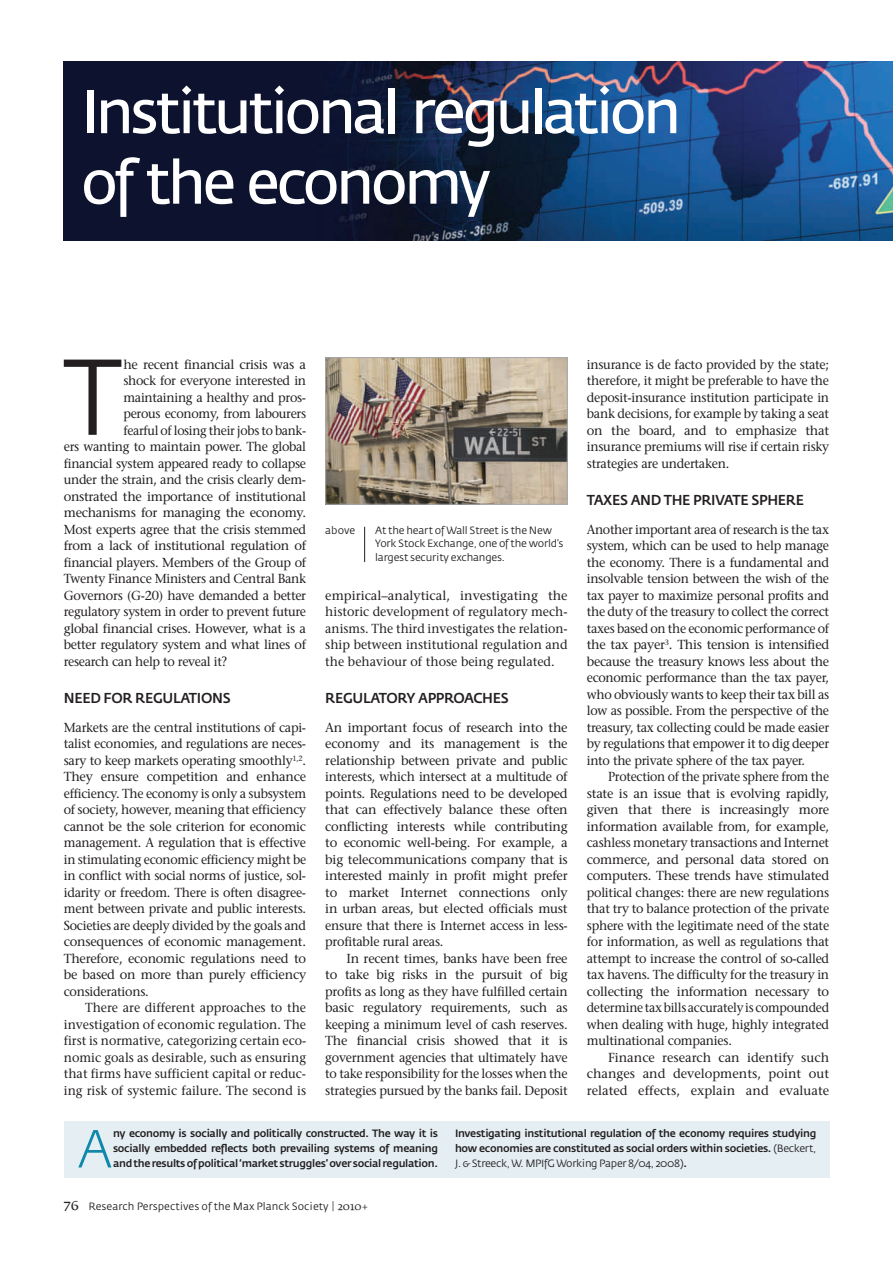
<style>
.page{position:relative;width:893px;height:1263px;background:#fff}
.page>*{position:absolute;margin:0;border:0;box-sizing:border-box;transform-origin:0 0}
.t1{font:106.35px "Fedra Sans";color:#231f20;scale:.96 1}
.t2{font:60px/70.5px "Fedra Sans";letter-spacing:-.075em;color:#fff}
.t3{font:300 52.95px "Fedra Sans";color:#0f88ac}
.t4{font:500 14.25px "Fedra Sans";letter-spacing:-.02em;color:#231f20;scale:.96 1}
.t5{font:13.05px/16.5px "Stone Serif";letter-spacing:-.025em;color:#231f20;text-align:justify;scale:.96 1}
.t6{font:13.05px/16.5px "Stone Serif";letter-spacing:-.025em;color:#231f20;text-align:justify}
.t7{font:13.05px/16.5px "Stone Serif";letter-spacing:-.025em;color:#231f20;text-align:justify;scale:.94 1}
.t8{font:500 10.5px/15px "Fedra Sans";letter-spacing:-.03em;color:#231f20;text-align:justify}
.t9{font:10.5px/13.5px "Fedra Sans";letter-spacing:-.02em;color:#231f20}
.t10{font:10.5px "Fedra Sans";color:#231f20}
.s1{font-weight:400}
.s2{font-family:"Fedra Serif B Book SC";font-size:15px}
.s3{font-family:"Fedra Serif B Book SC"}
</style>
<div class="page">
<img style="left:64px;top:62px;width:829px;height:178px">
<div style="left:64px;top:1121px;width:765px;height:57px;background:#e4eef3"></div>
<img style="left:327px;top:359px;width:239px;height:144px">
<div style="left:325px;top:357px;width:243px;height:148px;border:1px solid #a8a9ad"></div>
<hr style="left:364px;top:527px;width:1px;height:35px;background:#231f20">
<h2 class="t2" style="left:81px;top:79px;width:602px">Institutional regulation of the economy</h2>
<h1 class="t1" style="left:64px;top:341px;width:62px">T</h1>
<p class="t6" style="left:123px;top:356px;width:184px">he recent financial crisis was a</p>
<p class="t5" style="left:123px;top:372px;width:192px">shock for everyone interested in</p>
<p class="t5" style="left:123px;top:389px;width:192px">maintaining a healthy and pros-</p>
<p class="t5" style="left:123px;top:405px;width:192px">perous economy, from labourers</p>
<p class="t7" style="left:123px;top:422px;width:196px">fearful of losing their jobs to bank-</p>
<p class="t5" style="left:64px;top:438px;width:254px">ers wanting to maintain power. The global</p>
<p class="t5" style="left:64px;top:455px;width:254px">financial system appeared ready to collapse</p>
<p class="t5" style="left:64px;top:471px;width:254px">under the strain, and the crisis clearly dem-</p>
<p class="t6" style="left:64px;top:488px;width:244px">onstrated the importance of institutional</p>
<p class="t6" style="left:64px;top:504px;width:244px">mechanisms for managing the economy.</p>
<p class="t5" style="left:64px;top:521px;width:254px">Most experts agree that the crisis stemmed</p>
<p class="t6" style="left:64px;top:537px;width:244px">from a lack of institutional regulation of</p>
<p class="t5" style="left:64px;top:554px;width:254px">financial players. Members of the Group of</p>
<p class="t5" style="left:64px;top:570px;width:254px">Twenty Finance Ministers and Central Bank</p>
<p class="t6" style="left:64px;top:587px;width:244px">Governors (G-20) have demanded a better</p>
<p class="t5" style="left:64px;top:603px;width:254px">regulatory system in order to prevent future</p>
<p class="t6" style="left:64px;top:620px;width:244px">global financial crises. However, what is a</p>
<p class="t6" style="left:64px;top:636px;width:244px">better regulatory system and what lines of</p>
<p class="t5" style="left:64px;top:653px;width:172px">research can help to reveal it?</p>
<p class="t4" style="left:64px;top:690px;width:175px">Need for regulatioNs</p>
<p class="t5" style="left:64px;top:719px;width:254px">Markets are the central institutions of capi&shy;talist economies, and regulations are neces&shy;sary to keep markets operating smoothly<sup>1,2</sup>.<br>They ensure competition and enhance efficiency. The economy is only a subsystem of society, however, meaning that efficiency cannot be the sole criterion for economic management. A regulation that is effective in stimulating economic efficiency might be in conflict with social norms of justice, sol&shy;idarity or freedom. There is often disagree&shy;ment between private and public interests.<br>Societies are deeply divided by the goals and consequences of economic management.<br>Therefore, economic regulations need to be based on more than purely efficiency considerations.</p>
<p class="t5" style="left:64px;top:999px;width:254px;text-indent:21px">There are different approaches to the investigation of economic regulation. The first is normative, categorizing certain eco&shy;nomic goals as desirable, such as ensuring that firms have sufficient capital or reduc&shy;ing risk of systemic failure. The second is</p>
<p class="t9" style="left:325px;top:523px;width:31px">above</p>
<p class="t9" style="left:375px;top:523px;width:190px">At the heart of Wall Street is the New<br>York Stock Exchange, one of the world’s largest security exchanges.</p>
<p class="t6" style="left:325px;top:587px;width:244px">empirical–analytical, investigating the historic development of regulatory mech&shy;anisms. The third investigates the relation&shy;ship between institutional regulation and the behaviour of those being regulated.</p>
<p class="t4" style="left:325px;top:690px;width:193px">regulatory approaches</p>
<p class="t6" style="left:325px;top:719px;width:244px">An important focus of research into the economy and its management is the relationship between private and public interests, which intersect at a multitude of points. Regulations need to be developed that can effectively balance these often conflicting interests while contributing to economic well-being. For example, a big telecommunications company that is interested mainly in profit might prefer to market Internet connections only in urban areas, but elected officials must ensure that there is Internet access in less&shy;profitable rural areas.</p>
<p class="t6" style="left:325px;top:950px;width:244px;text-indent:21px">In recent times, banks have been free to take big risks in the pursuit of big profits as long as they have fulfilled certain basic regulatory requirements, such as keeping a minimum level of cash reserves.<br>The financial crisis showed that it is government agencies that ultimately have to take responsibility for the losses when the strategies pursued by the banks fail. Deposit</p>
<p class="t5" style="left:587px;top:356px;width:254px">insurance is de facto provided by the state; therefore, it might be preferable to have the deposit-insurance institution participate in bank decisions, for example by taking a seat on the board, and to emphasize that insurance premiums will rise if certain risky strategies are undertaken.</p>
<p class="t4" style="left:587px;top:492px;width:228px">taxes aNd the private sphere</p>
<p class="t5" style="left:587px;top:521px;width:254px">Another important area of research is the tax system, which can be used to help manage the economy. There is a fundamental and insolvable tension between the wish of the tax payer to maximize personal profits and the duty of the treasury to collect the correct taxes based on the economic performance of the tax payer<sup>3</sup>. This tension is intensified because the treasury knows less about the economic performance than the tax payer, who obviously wants to keep their tax bill as low as possible. From the perspective of the treasury, tax collecting could be made easier by regulations that empower it to dig deeper into the private sphere of the tax payer.</p>
<p class="t7" style="left:587px;top:768px;width:259px;text-indent:21px">Protection of the private sphere from the state is an issue that is evolving rapidly, given that there is increasingly more information available from, for example, cashless monetary transactions and Internet commerce, and personal data stored on computers. These trends have stimulated political changes: there are new regulations that try to balance protection of the private sphere with the legitimate need of the state for information, as well as regulations that attempt to increase the control of so-called tax havens. The difficulty for the treasury in collecting the information necessary to determine tax bills accurately is compounded when dealing with huge, highly integrated multinational companies.</p>
<p class="t6" style="left:587px;top:1049px;width:244px;text-indent:21px">Finance research can identify such changes and developments, point out related effects, explain and evaluate</p>
<h3 class="t3" style="left:78px;top:1121px;width:36px">A</h3>
<p class="t8" style="left:113px;top:1126px;width:326px">ny economy is socially and politically constructed. the way it is socially embedded reflects both prevailing systems of meaning and the results of political ‘market struggles’ over social regulation.</p>
<p class="t8" style="left:455px;top:1126px;width:363px">investigating institutional regulation of the economy requires studying how economies are constituted as social orders within societies. <span class="s1">(Beckert, J. &amp; Streeck, W. MPIfG Working Paper 8/04, 2008)</span>.</p>
<p class="t10" style="left:64px;top:1201px;width:306px"><span class="s2">76</span> Research Perspectives of the Max Planck Society <span class="s3">| 2010+</span></p>
</div>
